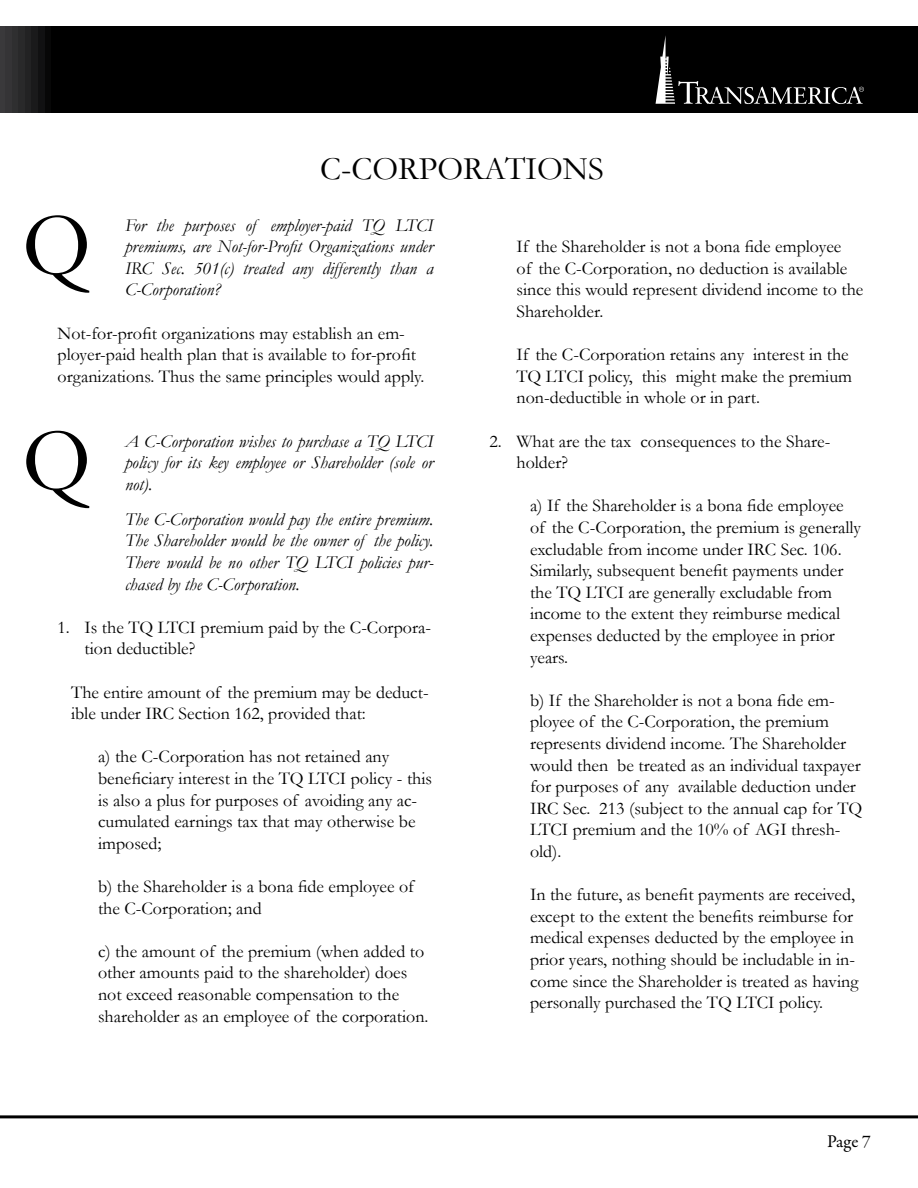
<style>
.page{position:relative;width:918px;height:1188px;background:#fff}
.page>*{position:absolute;margin:0;border:0;box-sizing:border-box;transform-origin:0 0}
.t1{font:90px "Garamond";color:#000}
.t2{font:33px "Garamond";color:#000}
.t3{font:18px/21.6px "Garamond";color:#000}
.t4{font:italic 18px/21.6px "Garamond";color:#000;text-align:justify}
.t5{font:18px "Garamond Premr Pro";color:#000}
</style>
<div class="page">
<hr style="left:0;top:1115px;width:918px;height:3px;background:#000">
<div style="left:0;top:26px;width:918px;height:87px;background:#000"></div>
<svg style="left:656px;top:36px;width:208px;height:68px;background:#181818"></svg>
<h2 class="t2" style="left:320px;top:146px;width:285px">C-CORPORATIONS</h2>
<h1 class="t1" style="left:22px;top:184px;width:71px">Q</h1>
<p class="t4" style="left:125px;top:214px;width:310px">For the purposes of employer-paid TQ LTCI premiums, are Not-for-Profit Organizations under IRC Sec. 501(c) treated any differently than a C-Corporation?</p>
<p class="t3" style="left:58px;top:322px;width:368px">Not-for-profit organizations may establish an em&shy;ployer-paid health plan that is available to for-profit organizations. Thus the same principles would apply.</p>
<h1 class="t1" style="left:22px;top:400px;width:71px">Q</h1>
<p class="t4" style="left:125px;top:430px;width:310px">A C-Corporation wishes to purchase a TQ LTCI policy for its key employee or Shareholder (sole or not).</p>
<p class="t4" style="left:125px;top:508px;width:310px">The C-Corporation would pay the entire premium.<br>The Shareholder would be the owner of the policy.<br>There would be no other TQ LTCI policies pur&shy;chased by the C-Corporation.</p>
<p class="t3" style="left:85px;top:616px;width:348px;text-indent:-27px">1. Is the TQ LTCI premium paid by the C-Corpora&shy;tion deductible?</p>
<p class="t3" style="left:71px;top:681px;width:359px">The entire amount of the premium may be deduct&shy;ible under IRC Section 162, provided that:</p>
<p class="t3" style="left:98px;top:746px;width:336px">a) the C-Corporation has not retained any beneficiary interest in the TQ LTCI policy - this is also a plus for purposes of avoiding any ac&shy;cumulated earnings tax that may otherwise be imposed;</p>
<p class="t3" style="left:98px;top:875px;width:318px">b) the Shareholder is a bona fide employee of the C-Corporation; and</p>
<p class="t3" style="left:98px;top:940px;width:332px">c) the amount of the premium (when added to other amounts paid to the shareholder) does not exceed reasonable compensation to the shareholder as an employee of the corporation.</p>
<p class="t3" style="left:517px;top:235px;width:348px">If the Shareholder is not a bona fide employee<br>of the C-Corporation, no deduction is available since this would represent dividend income to the Shareholder.</p>
<p class="t3" style="left:517px;top:343px;width:337px">If the C-Corporation retains any interest in the<br>TQ LTCI policy, this might make the premium non-deductible in whole or in part.</p>
<p class="t3" style="left:517px;top:430px;width:315px;text-indent:-27px">2. What are the tax consequences to the Share&shy;holder?</p>
<p class="t3" style="left:530px;top:494px;width:333px">a) If the Shareholder is a bona fide employee of the C-Corporation, the premium is generally excludable from income under IRC Sec. 106.<br>Similarly, subsequent benefit payments under the TQ LTCI are generally excludable from income to the extent they reimburse medical expenses deducted by the employee in prior years.</p>
<p class="t3" style="left:530px;top:689px;width:334px">b) If the Shareholder is not a bona fide em&shy;ployee of the C-Corporation, the premium represents dividend income. The Shareholder would then be treated as an individual taxpayer for purposes of any available deduction under IRC Sec. 213 (subject to the annual cap for TQ LTCI premium and the 10% of AGI thresh&shy;old).</p>
<p class="t3" style="left:530px;top:883px;width:330px">In the future, as benefit payments are received, except to the extent the benefits reimburse for medical expenses deducted by the employee in prior years, nothing should be includable in in&shy;come since the Shareholder is treated as having personally purchased the TQ LTCI policy.</p>
<p class="t5" style="left:827px;top:1131px;width:45px">Page 7</p>
</div>
